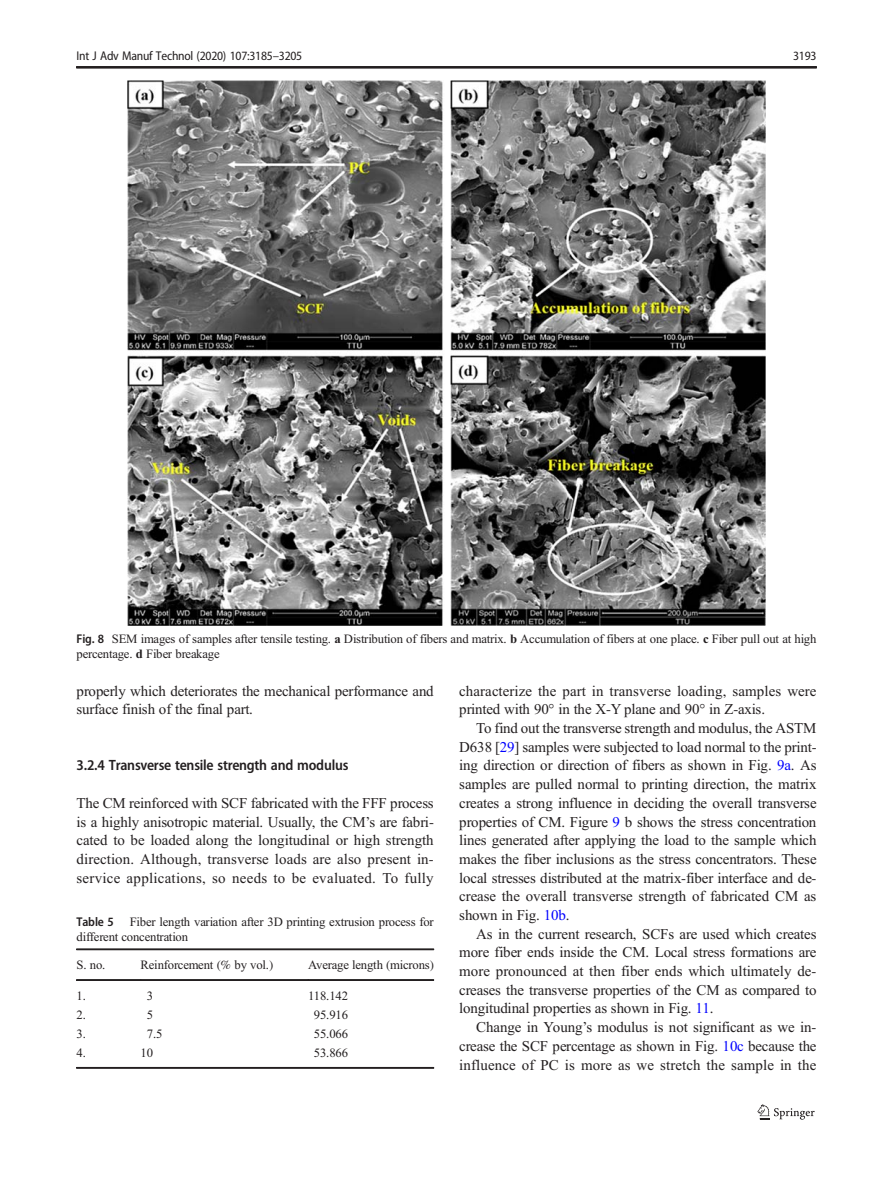
<style>
.page{position:relative;width:893px;height:1187px;background:#fff}
.page>*{position:absolute;margin:0;border:0;box-sizing:border-box;transform-origin:0 0}
.t1{font:15px/18.8px "Xrmclh Adv TT3713 a 231";color:#231f20;text-align:justify}
.t2{font:15px "Nwmbyp Adv TT577 c 760 c";letter-spacing:-.005em;color:#231f20}
.t3{font:12.75px/15px "Xrmclh Adv TT3713 a 231";letter-spacing:-.015em;color:#231f20}
.t4{font:12.75px "Pvtytg Adv T Tc 488 b 0 e 6";letter-spacing:-.015em;color:#231f20}
.t5{font:12.75px "Nwmbyp Adv TT577 c 760 c";letter-spacing:-.01em;color:#231f20}
.s1{font-family:"Rsnhfq Adv T Tc 488 b 0 e 6"}
.s2{font-family:"Nwmbyp Adv TT577 c 760 c"}
.s3{font-family:"Pgdfsj Adv T Tb 8864 ccf.B"}
.s4{font-family:"Mcymqn Adv TT3713 a 231"}
.s5{color:#00f}
</style>
<div class="page">
<img style="left:127px;top:81px;width:639px;height:544px">
<hr style="left:77px;top:948px;width:357px;height:1px;background:#231f20">
<hr style="left:77px;top:1067px;width:357px;height:1px;background:#231f20">
<div style="left:77px;top:979px;width:64px;height:1px;background:#231f20;border:1px solid #231f20"></div>
<div style="left:141px;top:979px;width:167px;height:1px;background:#231f20;border:1px solid #231f20"></div>
<div style="left:308px;top:979px;width:126px;height:1px;background:#231f20;border:1px solid #231f20"></div>
<hr style="left:77px;top:67px;width:739px;height:1px;background:#231f20">
<svg style="left:757px;top:1104px;width:58px;height:15px"></svg>
<p class="t4" style="left:77px;top:51px;width:227px">Int J Adv Manuf Technol (2020) 107:3185<span class="s1">–</span>3205</p>
<p class="t4" style="left:793px;top:51px;width:25px">3193</p>
<p class="t3" style="left:77px;top:632px;width:741px"><span class="s2">Fig. 8</span> SEM images of samples after tensile testing. <span class="s3">a</span> Distribution of fibers and matrix. <span class="s3">b</span> Accumulation of fibers at one place. <span class="s3">c</span> Fiber pull out at high percentage. <span class="s3">d</span> Fiber breakage</p>
<p class="t1" style="left:77px;top:682px;width:359px">properly which deteriorates the mechanical performance and surface finish of the final part.</p>
<p class="t2" style="left:77px;top:759px;width:273px">3.2.4 Transverse tensile strength and modulus</p>
<p class="t1" style="left:77px;top:795px;width:359px">The CM reinforced with SCF fabricated with the FFF process is a highly anisotropic material. Usually, the CM<span class="s4">’</span>s are fabri&shy;cated to be loaded along the longitudinal or high strength direction. Although, transverse loads are also present in&shy;service applications, so needs to be evaluated. To fully</p>
<p class="t5" style="left:77px;top:916px;width:39px">Table 5</p>
<p class="t3" style="left:77px;top:915px;width:359px;text-indent:53px">Fiber length variation after 3D printing extrusion process for different concentration</p>
<p class="t3" style="left:77px;top:958px;width:30px">S. no.</p>
<p class="t3" style="left:140px;top:958px;width:134px">Reinforcement (% by vol.)</p>
<p class="t3" style="left:308px;top:958px;width:127px">Average length (microns)</p>
<p class="t3" style="left:77px;top:989px;width:11px">1.</p>
<p class="t3" style="left:147px;top:989px;width:8px">3</p>
<p class="t3" style="left:308px;top:989px;width:42px">118.142</p>
<p class="t3" style="left:77px;top:1008px;width:11px">2.</p>
<p class="t3" style="left:147px;top:1008px;width:8px">5</p>
<p class="t3" style="left:314px;top:1008px;width:36px">95.916</p>
<p class="t3" style="left:77px;top:1027px;width:11px">3.</p>
<p class="t3" style="left:147px;top:1027px;width:17px">7.5</p>
<p class="t3" style="left:314px;top:1027px;width:36px">55.066</p>
<p class="t3" style="left:77px;top:1046px;width:11px">4.</p>
<p class="t3" style="left:140px;top:1046px;width:14px">10</p>
<p class="t3" style="left:314px;top:1046px;width:36px">53.866</p>
<p class="t1" style="left:459px;top:682px;width:359px">characterize the part in transverse loading, samples were printed with 90° in the X-Y plane and 90° in Z-axis.</p>
<p class="t1" style="left:459px;top:720px;width:359px;text-indent:17px">To find out the transverse strength and modulus, the ASTM D638 [<span class="s5">29</span>] samples were subjected to load normal to the print&shy;ing direction or direction of fibers as shown in Fig. <span class="s5">9a</span>. As samples are pulled normal to printing direction, the matrix creates a strong influence in deciding the overall transverse properties of CM. Figure <span class="s5">9</span> b shows the stress concentration lines generated after applying the load to the sample which makes the fiber inclusions as the stress concentrators. These local stresses distributed at the matrix-fiber interface and de&shy;crease the overall transverse strength of fabricated CM as shown in Fig. <span class="s5">10b</span>.</p>
<p class="t1" style="left:459px;top:925px;width:359px;text-indent:17px">As in the current research, SCFs are used which creates more fiber ends inside the CM. Local stress formations are more pronounced at then fiber ends which ultimately de&shy;creases the transverse properties of the CM as compared to longitudinal properties as shown in Fig. <span class="s5">11</span>.</p>
<p class="t1" style="left:459px;top:1019px;width:359px;text-indent:17px">Change in Young<span class="s4">’</span>s modulus is not significant as we in&shy;crease the SCF percentage as shown in Fig. <span class="s5">10c</span> because the influence of PC is more as we stretch the sample in the</p>
</div>
